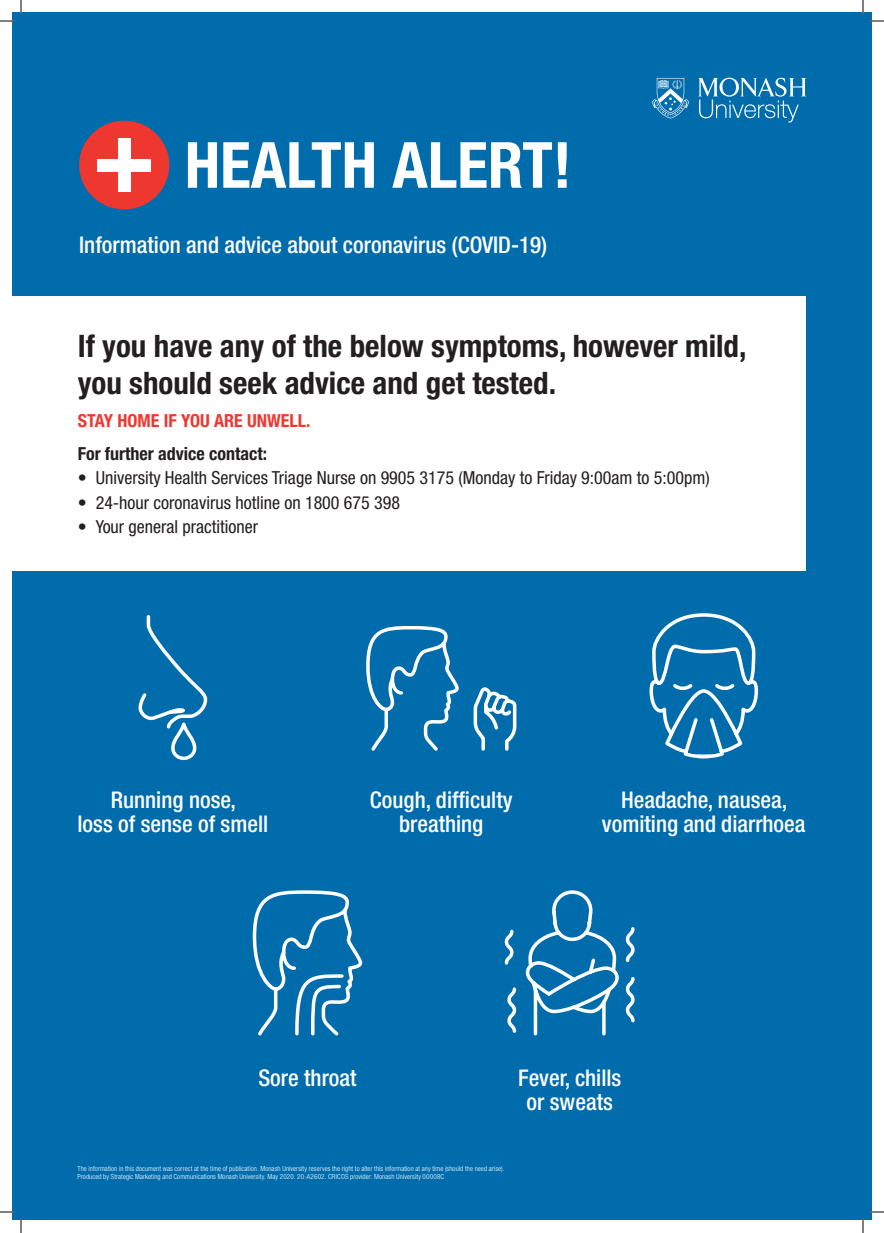
<style>
.page{position:relative;width:884px;height:1233px;background:#fff}
.page>*{position:absolute;margin:0;border:0;box-sizing:border-box;transform-origin:0 0}
.t1{font:700 condensed 63.7px "Helvetica Neue LT Pro";color:#fff}
.t2{font:700 condensed 31px/37.2px "Helvetica Neue LT Pro";color:#231f20}
.t3{font:500 condensed 23px/24px "Helvetica Neue LT Pro";color:#fff;text-align:center}
.t4{font:condensed 18px "Helvetica Neue LT Pro";color:#231f20}
.t5{font:700 condensed 18px "Helvetica Neue LT Pro";color:#231f20}
.t6{font:700 condensed 18px "Helvetica Neue LT Pro";color:#ee372f}
.t7{font:300 condensed 7px/8.4px "Helvetica Neue LT Pro";letter-spacing:.015em;color:#fff}
</style>
<div class="page">
<div style="left:12px;top:12px;width:859px;height:1208px;background:#006cac"></div>
<div style="left:79px;top:121px;width:90px;height:88px;background:#ee372f;border-radius:50%"></div>
<div style="left:118px;top:138px;width:12px;height:53px;background:#fff"></div>
<div style="left:97px;top:159px;width:54px;height:12px;background:#fff"></div>
<div style="left:12px;top:296px;width:794px;height:275px;background:#fff"></div>
<svg style="left:698px;top:78px;width:108px;height:44px"></svg>
<svg style="left:652px;top:78px;width:37px;height:41px"></svg>
<svg style="left:252px;top:890px;width:111px;height:146px"></svg>
<svg style="left:649px;top:613px;width:109px;height:146px"></svg>
<svg style="left:504px;top:890px;width:131px;height:146px"></svg>
<svg style="left:366px;top:626px;width:151px;height:125px"></svg>
<svg style="left:138px;top:615px;width:70px;height:146px"></svg>
<svg style="left:0;top:1211px;width:15px;height:1px"></svg>
<svg style="left:869px;top:1211px;width:15px;height:1px"></svg>
<svg style="left:0;top:0;width:22px;height:22px"></svg>
<svg style="left:20px;top:1218px;width:2px;height:15px"></svg>
<svg style="left:862px;top:0;width:22px;height:22px"></svg>
<svg style="left:862px;top:1218px;width:2px;height:15px"></svg>
<h1 class="t1" style="left:185px;top:127px;width:388px">HEALTH ALERT!</h1>
<h3 class="t3" style="left:79px;top:232px;width:469px">Information and advice about coronavirus (COVID-19)</h3>
<h2 class="t2" style="left:78px;top:327px;width:670px">If you have any of the below symptoms, however mild, you should seek advice and get tested.</h2>
<h3 class="t6" style="left:78px;top:409px;width:234px">STAY HOME IF YOU ARE UNWELL.</h3>
<h3 class="t5" style="left:78px;top:442px;width:191px">For further advice contact:</h3>
<h3 class="t4" style="left:78px;top:467px;width:633px">• University Health Services Triage Nurse on 9905 3175 (Monday to Friday 9:00am to 5:00pm)</h3>
<h3 class="t4" style="left:78px;top:491px;width:324px">• 24-hour coronavirus hotline on 1800 675 398</h3>
<h3 class="t4" style="left:78px;top:516px;width:182px">• Your general practitioner</h3>
<h3 class="t3" style="left:77px;top:787px;width:192px">Running nose,<br>loss of sense of smell</h3>
<h3 class="t3" style="left:370px;top:787px;width:144px">Cough, difficulty breathing</h3>
<h3 class="t3" style="left:602px;top:787px;width:205px">Headache, nausea, vomiting and diarrhoea</h3>
<h3 class="t3" style="left:258px;top:1065px;width:100px">Sore throat</h3>
<h3 class="t3" style="left:518px;top:1065px;width:105px">Fever, chills or sweats</h3>
<p class="t7" style="left:77px;top:1164px;width:428px">The information in this document was correct at the time of publication. Monash University reserves the right to alter this information at any time (should the need arise).<br>Produced by Strategic Marketing and Communications Monash University. May 2020. 20-A2602. CRICOS provider: Monash University 00008C</p>
</div>
